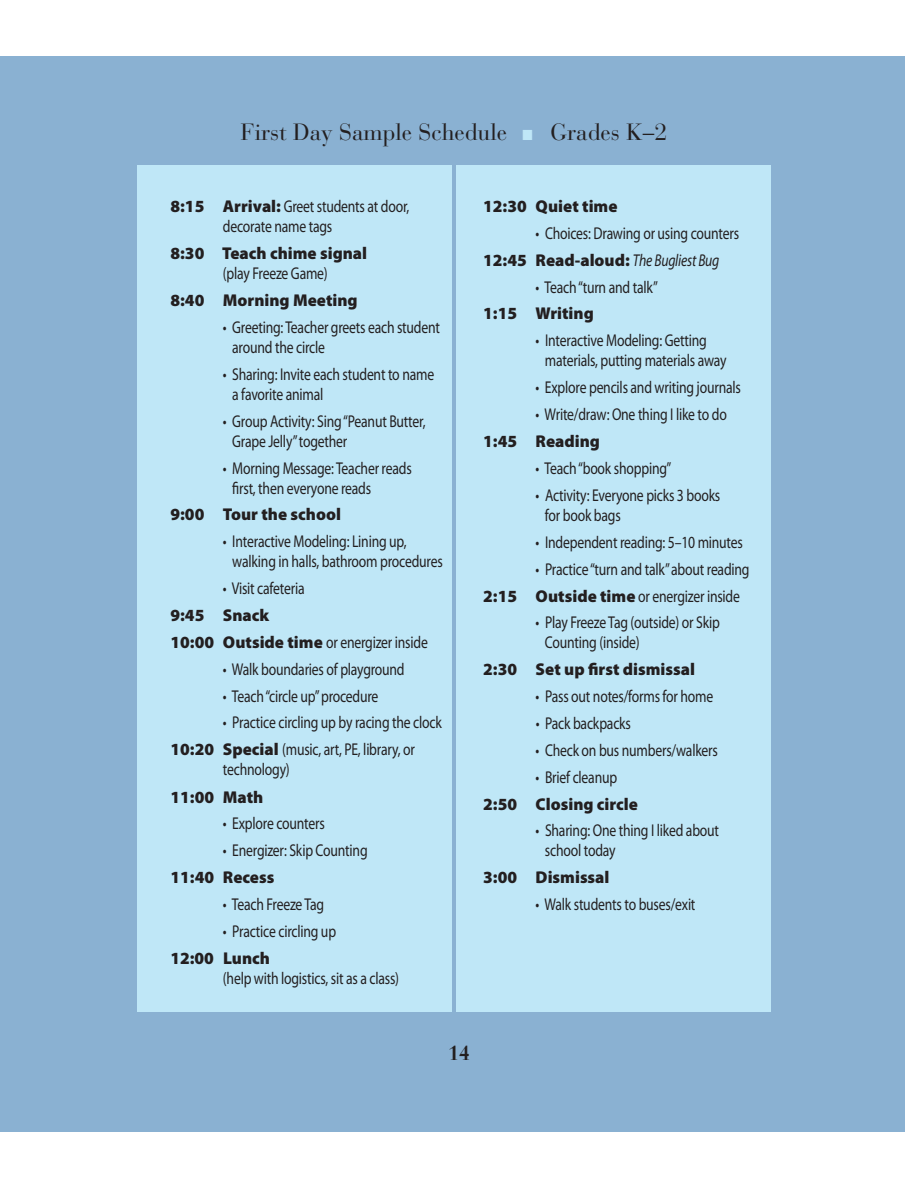
<style>
.page{position:relative;width:918px;height:1188px;background:#fff}
.page>*{position:absolute;margin:0;border:0;box-sizing:border-box;transform-origin:0 0}
.t1{font:23.25px "Bauer Bodoni";color:#231f20}
.t2{font:700 20.4px "Bauer Bodoni";color:#231f20;scale:.92 1}
.t3{font:17.1px/20.1px "Myriad Pro";letter-spacing:-.015em;color:#231f20;scale:.8 1}
.t4{font:900 17.1px/26.8px "Myriad Pro";color:#231f20}
.s1{color:#bfe7f7}
.s2{font-weight:900}
.s3{font-weight:400}
.s4{font-style:italic}
</style>
<div class="page">
<div style="left:0;top:56px;width:905px;height:1076px;background:#8ab1d2"></div>
<div style="left:137px;top:166px;width:315px;height:846px;background:#bfe7f7"></div>
<div style="left:456px;top:166px;width:315px;height:846px;background:#bfe7f7"></div>
<h1 class="t1" style="left:241px;top:122px;width:428px">First Day Sample Schedule <span class="s1">■</span> Grades K–2</h1>
<p class="t3" style="left:223px;top:197px;width:235px;text-indent:-52px"><span class="s2">8:15 Arrival:</span> Greet students at door, decorate name tags</p>
<p class="t4" style="left:170px;top:241px;width:198px">8:30 Teach chime signal</p>
<p class="t3" style="left:223px;top:264px;width:133px">(play Freeze Game)</p>
<p class="t4" style="left:170px;top:288px;width:189px">8:40 Morning Meeting</p>
<p class="t3" style="left:232px;top:318px;width:261px;text-indent:-9px">• Greeting: Teacher greets each student around the circle</p>
<p class="t3" style="left:232px;top:365px;width:254px;text-indent:-9px">• Sharing: Invite each student to name a favorite animal</p>
<p class="t3" style="left:232px;top:412px;width:243px;text-indent:-9px">• Group Activity: Sing “Peanut Butter,<br>Grape Jelly” together</p>
<p class="t3" style="left:232px;top:459px;width:226px;text-indent:-9px">• Morning Message: Teacher reads first, then everyone reads</p>
<p class="t4" style="left:170px;top:502px;width:172px">9:00 Tour the school</p>
<p class="t3" style="left:232px;top:533px;width:265px;text-indent:-9px">• Interactive Modeling: Lining up, walking in halls, bathroom procedures</p>
<p class="t3" style="left:223px;top:579px;width:104px">• Visit cafeteria</p>
<p class="t4" style="left:170px;top:603px;width:259px">9:45 Snack<br>10:00 Outside time <span class="s3">or energizer inside</span></p>
<p class="t3" style="left:223px;top:660px;width:229px">• Walk boundaries of playground</p>
<p class="t3" style="left:223px;top:687px;width:196px">• Teach “circle up” procedure</p>
<p class="t3" style="left:170px;top:710px;width:341px;line-height:26.8px;text-indent:52px">• Practice circling up by racing the clock<br><span class="s2">10:20 Special</span> (music, art, PE, library, or</p>
<p class="t3" style="left:223px;top:761px;width:85px">technology)</p>
<p class="t4" style="left:170px;top:784px;width:94px">11:00 Math</p>
<p class="t3" style="left:223px;top:815px;width:129px">• Explore counters</p>
<p class="t3" style="left:223px;top:842px;width:182px">• Energizer: Skip Counting</p>
<p class="t4" style="left:170px;top:865px;width:105px">11:40 Recess</p>
<p class="t3" style="left:223px;top:895px;width:128px">• Teach Freeze Tag</p>
<p class="t3" style="left:223px;top:922px;width:143px">• Practice circling up</p>
<p class="t4" style="left:170px;top:946px;width:101px">12:00 Lunch</p>
<p class="t3" style="left:223px;top:969px;width:222px">(help with logistics, sit as a class)</p>
<p class="t4" style="left:483px;top:194px;width:136px">12:30 Quiet time</p>
<p class="t3" style="left:483px;top:221px;width:322px;line-height:26.8px;text-indent:52px">• Choices: Drawing or using counters<br><span class="s2">12:45 Read-aloud:</span> <span class="s4">The Bugliest Bug</span></p>
<p class="t3" style="left:536px;top:278px;width:154px">• Teach “turn and talk”</p>
<p class="t4" style="left:483px;top:301px;width:112px">1:15 Writing</p>
<p class="t3" style="left:545px;top:331px;width:229px;text-indent:-9px">• Interactive Modeling: Getting materials, putting materials away</p>
<p class="t3" style="left:536px;top:378px;width:258px">• Explore pencils and writing journals</p>
<p class="t3" style="left:536px;top:406px;width:241px">• Write/draw: One thing I like to do</p>
<p class="t4" style="left:483px;top:429px;width:118px">1:45 Reading</p>
<p class="t3" style="left:536px;top:459px;width:171px">• Teach “book shopping”</p>
<p class="t3" style="left:545px;top:486px;width:221px;text-indent:-9px">• Activity: Everyone picks 3 books for book bags</p>
<p class="t3" style="left:536px;top:533px;width:261px">• Independent reading: 5–10 minutes</p>
<p class="t3" style="left:483px;top:557px;width:335px;line-height:26.8px;text-indent:52px">• Practice “turn and talk” about reading<br><span class="s2">2:15 Outside time</span> or energizer inside</p>
<p class="t3" style="left:545px;top:614px;width:220px;text-indent:-9px">• Play Freeze Tag (outside) or Skip<br>Counting (inside)</p>
<p class="t4" style="left:483px;top:657px;width:213px">2:30 Set up first dismissal</p>
<p class="t3" style="left:536px;top:687px;width:224px">• Pass out notes/forms for home</p>
<p class="t3" style="left:536px;top:714px;width:121px">• Pack backpacks</p>
<p class="t3" style="left:536px;top:741px;width:229px">• Check on bus numbers/walkers</p>
<p class="t3" style="left:536px;top:768px;width:103px">• Brief cleanup</p>
<p class="t4" style="left:483px;top:791px;width:156px">2:50 Closing circle</p>
<p class="t3" style="left:545px;top:822px;width:219px;text-indent:-9px">• Sharing: One thing I liked about school today</p>
<p class="t4" style="left:483px;top:865px;width:128px">3:00 Dismissal</p>
<p class="t3" style="left:536px;top:895px;width:201px">• Walk students to buses/exit</p>
<p class="t2" style="left:449px;top:1045px;width:24px">14</p>
</div>
